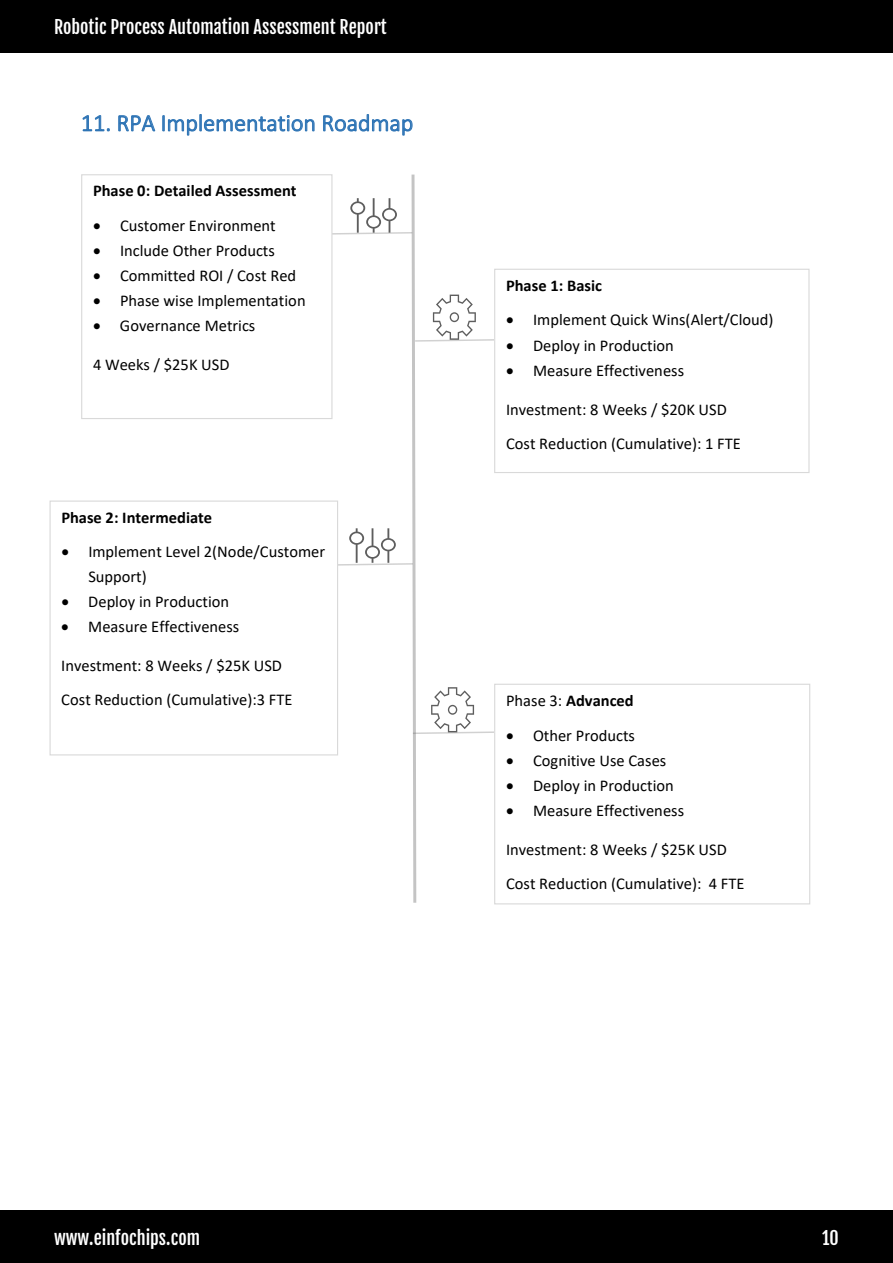
<style>
.page{position:relative;width:893px;height:1263px;background:#fff}
.page>*{position:absolute;margin:0;border:0;box-sizing:border-box;transform-origin:0 0}
.t1{font:300 24px "Calibri";color:#2e74b5}
.t2{font:18px "Fjalla One";color:#fff}
.t3{font:16.5px/33.8px "Calibri";color:#000}
.t4{font:700 16.5px "Calibri";color:#000}
.s1{font-weight:400}
</style>
<div class="page">
<div style="left:0;top:0;width:893px;height:52px;background:#000"></div>
<div style="left:0;top:1210px;width:893px;height:53px;background:#000"></div>
<div style="left:81px;top:174px;width:251px;height:245px;border:1px solid #d9d9d9"></div>
<div style="left:494px;top:269px;width:315px;height:204px;border:1px solid #d9d9d9"></div>
<div style="left:50px;top:500px;width:288px;height:255px;border:1px solid #d9d9d9"></div>
<div style="left:494px;top:684px;width:316px;height:220px;border:1px solid #d9d9d9"></div>
<svg style="left:329px;top:174px;width:169px;height:731px"></svg>
<p class="t2" style="left:54px;top:16px;width:334px">Robotic Process Automation Assessment Report</p>
<h1 class="t1" style="left:81px;top:108px;width:334px">11. RPA Implementation Roadmap</h1>
<p class="t4" style="left:93px;top:179px;width:205px">Phase 0: Detailed Assessment</p>
<p class="t3" style="left:93px;top:208px;width:184px">• Customer Environment</p>
<p class="t3" style="left:93px;top:233px;width:183px">• Include Other Products</p>
<p class="t3" style="left:93px;top:258px;width:205px">• Committed ROI / Cost Red</p>
<p class="t3" style="left:93px;top:283px;width:214px">• Phase wise Implementation</p>
<p class="t3" style="left:93px;top:309px;width:164px">• Governance Metrics</p>
<p class="t3" style="left:93px;top:348px;width:138px">4 Weeks / $25K USD</p>
<p class="t4" style="left:61px;top:506px;width:152px">Phase 2: Intermediate</p>
<p class="t3" style="left:88px;top:539px;width:238px;line-height:24.2px;text-indent:-27px">• Implement Level 2(Node/Customer<br>Support)</p>
<p class="t3" style="left:61px;top:584px;width:169px">• Deploy in Production</p>
<p class="t3" style="left:61px;top:609px;width:180px">• Measure Effectiveness</p>
<p class="t3" style="left:61px;top:648px;width:233px">Investment: 8 Weeks / $25K USD<br>Cost Reduction (Cumulative):3 FTE</p>
<p class="t4" style="left:506px;top:274px;width:97px">Phase 1: Basic</p>
<p class="t3" style="left:506px;top:303px;width:269px">• Implement Quick Wins(Alert/Cloud)</p>
<p class="t3" style="left:506px;top:328px;width:169px">• Deploy in Production</p>
<p class="t3" style="left:506px;top:353px;width:180px">• Measure Effectiveness</p>
<p class="t3" style="left:506px;top:392px;width:236px">Investment: 8 Weeks / $20K USD<br>Cost Reduction (Cumulative): 1 FTE</p>
<p class="t4" style="left:506px;top:689px;width:129px"><span class="s1">Phase 3:</span> Advanced</p>
<p class="t3" style="left:506px;top:718px;width:131px">• Other Products</p>
<p class="t3" style="left:506px;top:743px;width:162px">• Cognitive Use Cases</p>
<p class="t3" style="left:506px;top:768px;width:169px">• Deploy in Production</p>
<p class="t3" style="left:506px;top:793px;width:180px">• Measure Effectiveness</p>
<p class="t3" style="left:506px;top:832px;width:240px">Investment: 8 Weeks / $25K USD<br>Cost Reduction (Cumulative): 4 FTE</p>
<p class="t2" style="left:54px;top:1226px;width:148px">www.einfochips.com</p>
<p class="t2" style="left:822px;top:1226px;width:18px">10</p>
</div>
